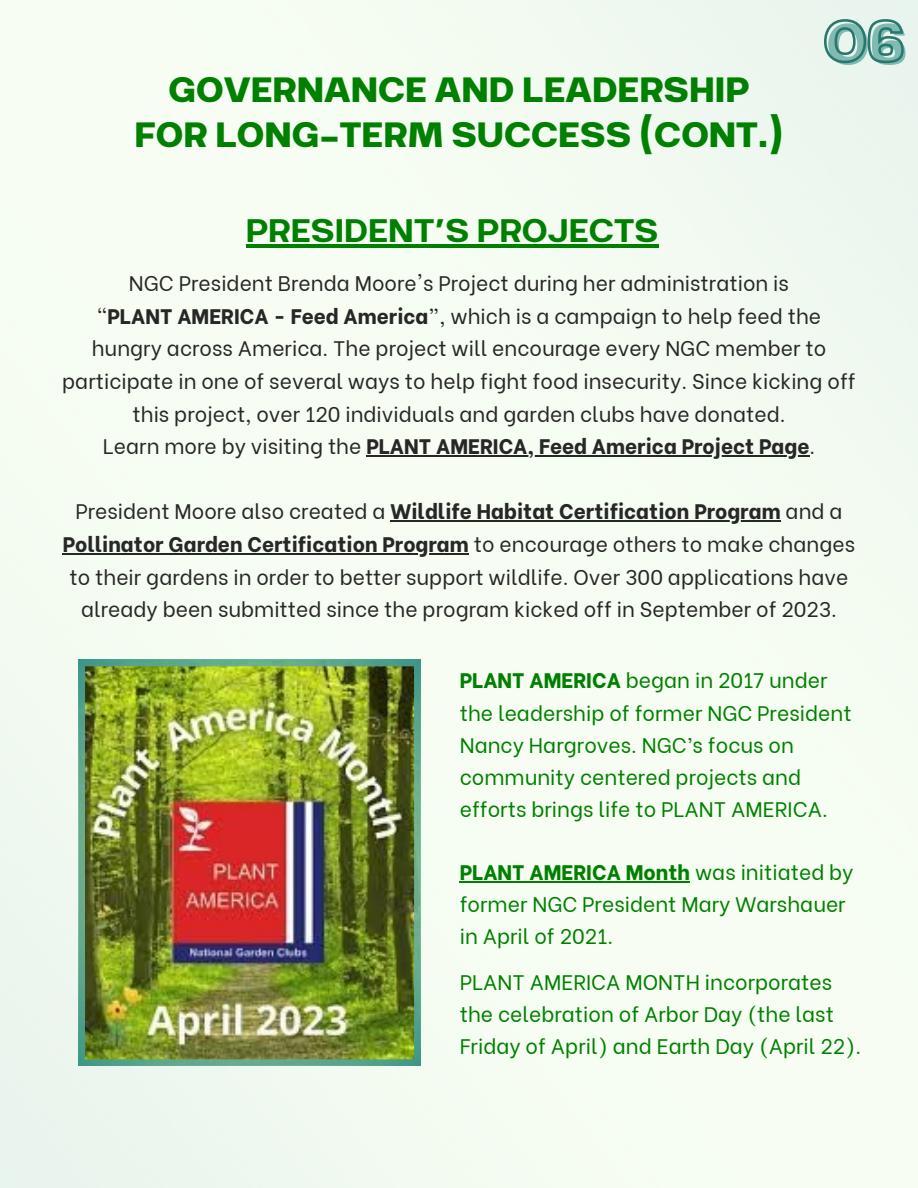
<style>
.page{position:relative;width:918px;height:1188px;background:#fff}
.page>*{position:absolute;margin:0;border:0;box-sizing:border-box;transform-origin:0 0}
.t1{font:700 69px "Breul Grotesk A";color:#7fbbb3}
.t2{font:700 42px/45px "Breul Grotesk A";color:#008000;text-align:center}
.t3{font:39px "Breul Grotesk A";color:#008000}
.t4{font:21px/32.7px "Be Vietnam";color:#272727;text-align:center}
.t5{font:21px/32.2px "Be Vietnam";color:#008000}
.s1{font-weight:800}
</style>
<div class="page">
<img style="left:0;top:0;width:918px;height:1188px">
<img style="left:78px;top:660px;width:342px;height:406px">
<hr style="left:460px;top:881px;width:230px;height:2px;background:#008000">
<svg style="left:823px;top:18px;width:82px;height:47px;background:#b4d1ca"></svg>
<hr style="left:246px;top:244px;width:413px;height:4px;background:#008000">
<hr style="left:366px;top:455px;width:443px;height:1px;background:#272727">
<hr style="left:390px;top:521px;width:391px;height:1px;background:#272727">
<hr style="left:63px;top:553px;width:406px;height:1px;background:#272727">
<h2 class="t2" style="left:134px;top:62px;width:651px">GOVERNANCE AND LEADERSHIP<br>FOR LONG-TERM SUCCESS (CONT.)</h2>
<h1 class="t1" style="left:826px;top:-13px;width:82px">06</h1>
<h3 class="t3" style="left:246px;top:198px;width:414px">PRESIDENT’S PROJECTS</h3>
<p class="t4" style="left:62px;top:265px;width:795px">NGC President Brenda Moore's Project during her administration is<br>"<span class="s1">PLANT AMERICA - Feed America</span>”, which is a campaign to help feed the hungry across America. The project will encourage every NGC member to participate in one of several ways to help fight food insecurity. Since kicking off this project, over 120 individuals and garden clubs have donated.<br>Learn more by visiting the <span class="s1">PLANT AMERICA, Feed America Project Page</span>.</p>
<p class="t4" style="left:63px;top:493px;width:794px">President Moore also created a <span class="s1">Wildlife Habitat Certification Program</span> and a <span class="s1">Pollinator Garden Certification Program</span> to encourage others to make changes to their gardens in order to better support wildlife. Over 300 applications have already been submitted since the program kicked off in September of 2023.</p>
<p class="t5" style="left:460px;top:663px;width:393px"><span class="s1">PLANT AMERICA</span> began in 2017 under the leadership of former NGC President Nancy Hargroves. NGC’s focus on community centered projects and efforts brings life to PLANT AMERICA.</p>
<p class="t5" style="left:460px;top:854px;width:395px"><span class="s1">PLANT AMERICA Month</span> was initiated by former NGC President Mary Warshauer in April of 2021.</p>
<p class="t5" style="left:460px;top:964px;width:403px">PLANT AMERICA MONTH incorporates the celebration of Arbor Day (the last<br>Friday of April) and Earth Day (April 22).</p>
</div>
